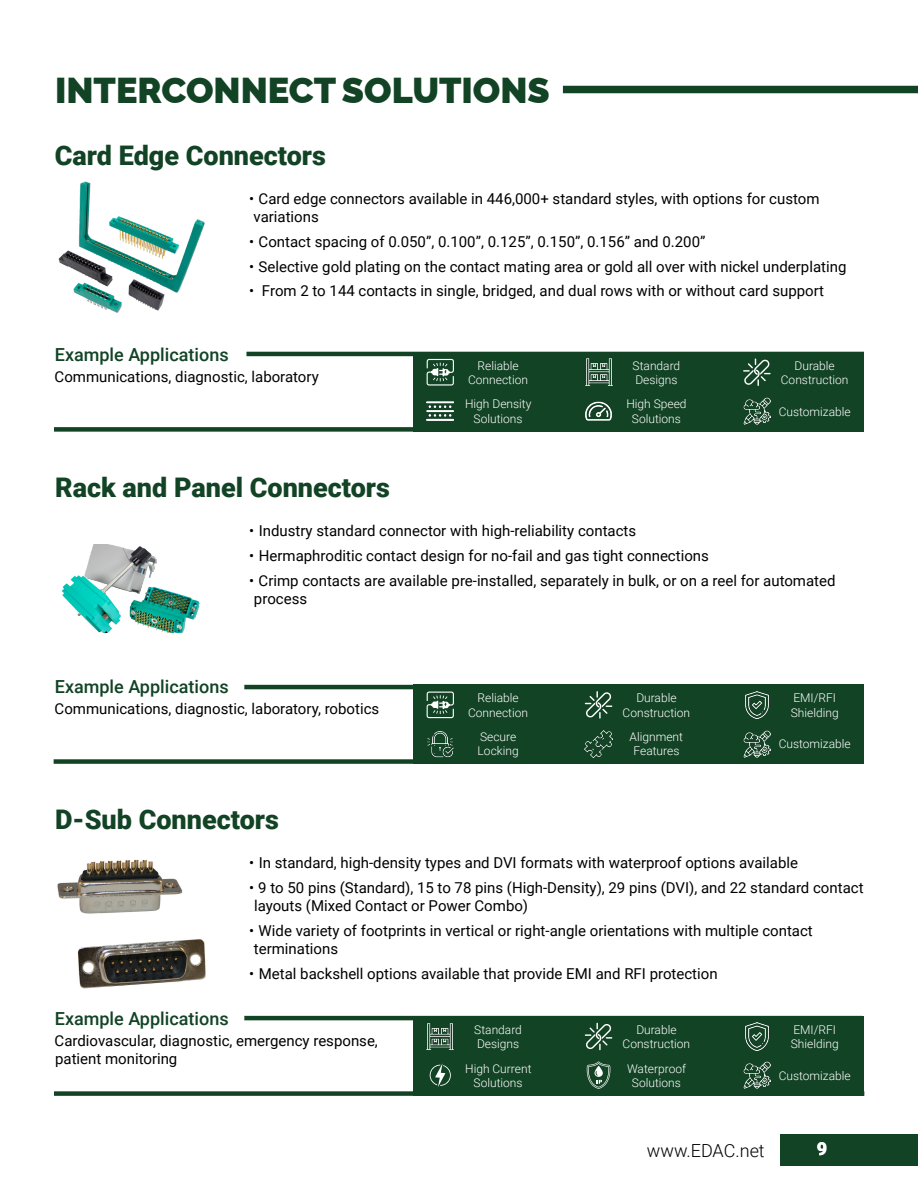
<style>
.page{position:relative;width:918px;height:1188px;background:#fff}
.page>*{position:absolute;margin:0;border:0;box-sizing:border-box;transform-origin:0 0}
.t1{font:900 36px "Raleway";color:#124325}
.t2{font:900 27px "Roboto";color:#124325}
.t3{font:500 18px "Roboto";color:#124325}
.t4{font:300 18px "Roboto";color:#000}
.t5{font:900 18px "Roboto";color:#fff}
.t6{font:15px/18px "Roboto";color:#000}
.t7{font:300 12px/14.4px "Roboto";color:#fff;text-align:center}
</style>
<div class="page">
<div style="left:780px;top:1134px;width:138px;height:32px;background:#124325"></div>
<img style="left:58px;top:181px;width:147px;height:132px">
<img style="left:62px;top:544px;width:138px;height:88px">
<div style="left:563px;top:86px;width:355px;height:7px;background:#124325"></div>
<div style="left:54px;top:427px;width:810px;height:5px;background:#124325"></div>
<hr style="left:246px;top:352px;width:618px;height:4px;background:#124325">
<hr style="left:244px;top:685px;width:618px;height:4px;background:#124325">
<hr style="left:244px;top:1016px;width:618px;height:4px;background:#124325">
<div style="left:54px;top:759px;width:810px;height:5px;background:#124325"></div>
<div style="left:54px;top:1091px;width:810px;height:5px;background:#124325"></div>
<img style="left:57px;top:859px;width:149px;height:130px">
<div style="left:414px;top:352px;width:450px;height:80px;background:#124325"></div>
<div style="left:414px;top:685px;width:450px;height:79px;background:#124325"></div>
<div style="left:414px;top:1016px;width:450px;height:80px;background:#124325"></div>
<img style="left:745px;top:691px;width:24px;height:28px">
<img style="left:427px;top:731px;width:27px;height:26px">
<img style="left:585px;top:730px;width:27px;height:27px">
<img style="left:743px;top:730px;width:28px;height:27px">
<svg style="left:585px;top:691px;width:27px;height:28px"></svg>
<svg style="left:427px;top:692px;width:27px;height:26px"></svg>
<img style="left:745px;top:1023px;width:24px;height:27px">
<img style="left:743px;top:1062px;width:28px;height:27px">
<svg style="left:585px;top:1023px;width:27px;height:27px"></svg>
<svg style="left:587px;top:1062px;width:23px;height:27px"></svg>
<svg style="left:430px;top:1063px;width:21px;height:24px"></svg>
<img style="left:427px;top:1023px;width:27px;height:27px">
<img style="left:427px;top:401px;width:27px;height:20px">
<img style="left:585px;top:401px;width:27px;height:20px">
<img style="left:743px;top:397px;width:28px;height:28px">
<svg style="left:743px;top:358px;width:28px;height:28px"></svg>
<svg style="left:427px;top:359px;width:27px;height:27px"></svg>
<img style="left:585px;top:359px;width:27px;height:27px">
<h1 class="t1" style="left:55px;top:62px;width:496px">INTERCONNECT SOLUTIONS</h1>
<h2 class="t2" style="left:55px;top:136px;width:273px">Card Edge Connectors</h2>
<p class="t6" style="left:249px;top:189px;width:572px">• Card edge connectors available in 446,000+ standard styles, with options for custom variations</p>
<p class="t6" style="left:249px;top:232px;width:458px">• Contact spacing of 0.050”, 0.100”, 0.125”, 0.150”, 0.156” and 0.200”</p>
<p class="t6" style="left:249px;top:257px;width:599px">• Selective gold plating on the contact mating area or gold all over with nickel underplating</p>
<p class="t6" style="left:249px;top:281px;width:576px">• From 2 to 144 contacts in single, bridged, and dual rows with or without card support</p>
<p class="t3" style="left:55px;top:342px;width:175px">Example Applications</p>
<p class="t6" style="left:55px;top:367px;width:266px">Communications, diagnostic, laboratory</p>
<h2 class="t2" style="left:55px;top:468px;width:336px">Rack and Panel Connectors</h2>
<p class="t7" style="left:468px;top:358px;width:61px">Reliable<br>Connection</p>
<p class="t7" style="left:633px;top:358px;width:49px;text-align:left">Standard<br>Designs</p>
<p class="t7" style="left:781px;top:358px;width:69px">Durable<br>Construction</p>
<p class="t7" style="left:779px;top:404px;width:74px">Customizable</p>
<p class="t7" style="left:465px;top:397px;width:68px">High Density<br>Solutions</p>
<p class="t7" style="left:626px;top:397px;width:62px">High Speed<br>Solutions</p>
<p class="t6" style="left:249px;top:521px;width:388px">• Industry standard connector with high-reliability contacts</p>
<p class="t6" style="left:249px;top:546px;width:461px">• Hermaphroditic contact design for no-fail and gas tight connections</p>
<p class="t6" style="left:254px;top:571px;width:583px;text-indent:-5px">• Crimp contacts are available pre-installed, separately in bulk, or on a reel for automated process</p>
<p class="t3" style="left:55px;top:674px;width:175px">Example Applications</p>
<p class="t6" style="left:55px;top:699px;width:326px">Communications, diagnostic, laboratory, robotics</p>
<h2 class="t2" style="left:55px;top:801px;width:225px">D-Sub Connectors</h2>
<p class="t7" style="left:468px;top:690px;width:61px">Reliable<br>Connection</p>
<p class="t7" style="left:623px;top:690px;width:69px">Durable<br>Construction</p>
<p class="t7" style="left:791px;top:690px;width:49px;text-align:left">EMI/RFI<br>Shielding</p>
<p class="t7" style="left:779px;top:736px;width:74px">Customizable</p>
<p class="t7" style="left:630px;top:729px;width:55px">Alignment<br>Features</p>
<p class="t7" style="left:478px;top:729px;width:43px;text-align:left">Secure<br>Locking</p>
<p class="t6" style="left:249px;top:854px;width:550px">• In standard, high-density types and DVI formats with waterproof options available</p>
<p class="t6" style="left:254px;top:878px;width:611px;text-indent:-5px">• 9 to 50 pins (Standard), 15 to 78 pins (High-Density), 29 pins (DVI), and 22 standard contact layouts (Mixed Contact or Power Combo)</p>
<p class="t6" style="left:254px;top:921px;width:560px;text-indent:-5px">• Wide variety of footprints in vertical or right-angle orientations with multiple contact terminations</p>
<p class="t6" style="left:249px;top:964px;width:470px">• Metal backshell options available that provide EMI and RFI protection</p>
<p class="t3" style="left:55px;top:1006px;width:175px">Example Applications</p>
<p class="t6" style="left:55px;top:1031px;width:325px">Cardiovascular, diagnostic, emergency response, patient monitoring</p>
<p class="t7" style="left:474px;top:1022px;width:49px;text-align:left">Standard<br>Designs</p>
<p class="t7" style="left:623px;top:1022px;width:69px">Durable<br>Construction</p>
<p class="t7" style="left:791px;top:1022px;width:49px;text-align:left">EMI/RFI<br>Shielding</p>
<p class="t7" style="left:627px;top:1061px;width:61px">Waterproof<br>Solutions</p>
<p class="t7" style="left:465px;top:1061px;width:68px">High Current<br>Solutions</p>
<p class="t7" style="left:779px;top:1068px;width:74px">Customizable</p>
<p class="t4" style="left:647px;top:1138px;width:119px">www.EDAC.net</p>
<p class="t5" style="left:817px;top:1136px;width:12px">9</p>
</div>
